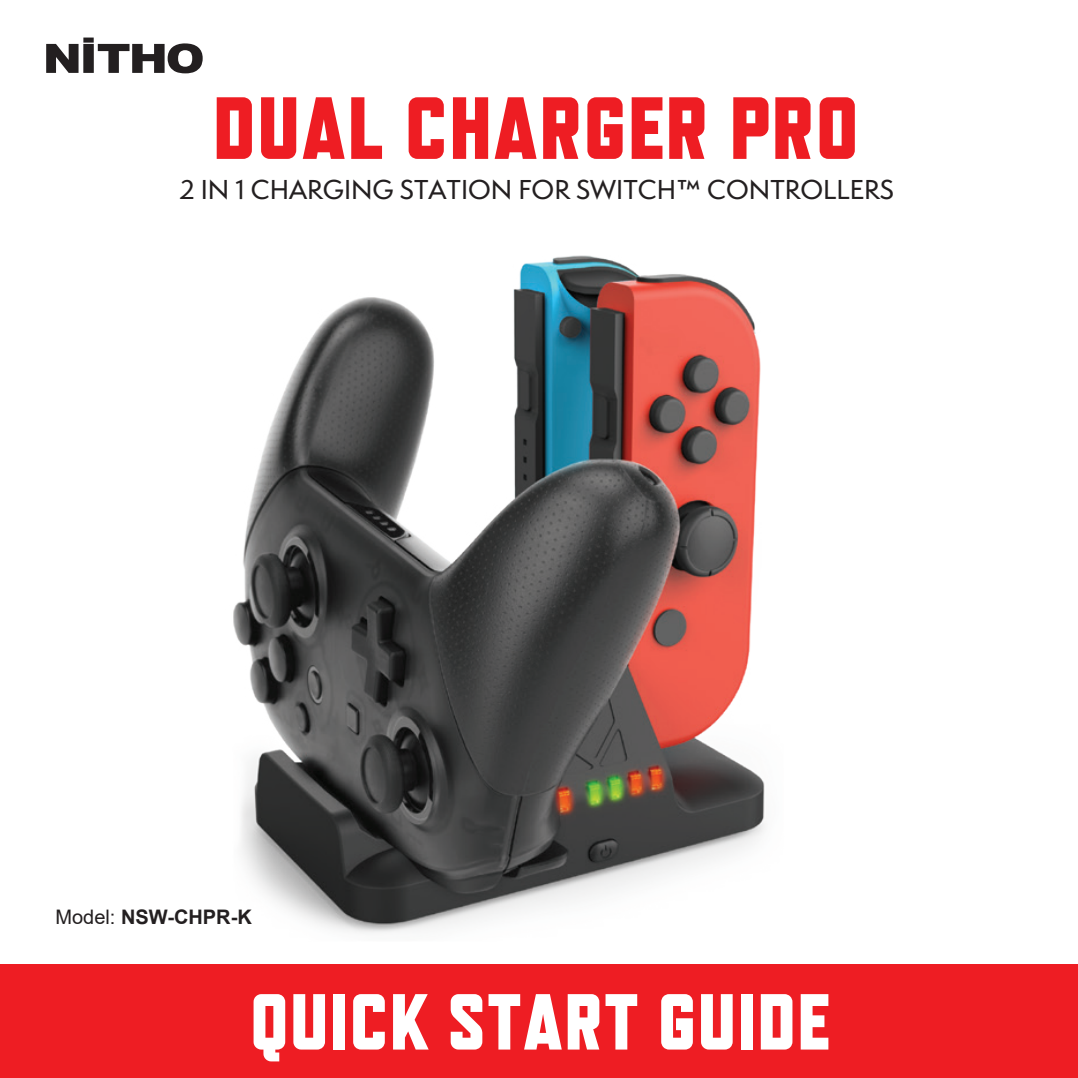
<style>
.page{position:relative;width:1078px;height:1078px;background:#fff}
.page>*{position:absolute;margin:0;border:0;box-sizing:border-box;transform-origin:0 0}
.t1{font:800 88px "Refrigerator Deluxe";letter-spacing:.025em;color:#ee1d23}
.t2{font:800 79.2px "Refrigerator Deluxe";letter-spacing:.025em;color:#fff}
.t3{font:500 25.2px "Semplicita Pro";color:#231f20}
.t4{font:700 20px "Arial";color:#231f20}
.s1{font-weight:400}
</style>
<div class="page">
<svg style="left:46px;top:38px;width:157px;height:35px"></svg>
<div style="left:0;top:963px;width:1077px;height:114px;background:#ee1d23"></div>
<img style="left:188px;top:255px;width:632px;height:709px">
<h1 class="t1" style="left:213px;top:76px;width:646px">DUAL CHARGER PRO</h1>
<p class="t3" style="left:179px;top:173px;width:716px">2 IN 1 CHARGING STATION FOR SWITCH™ CONTROLLERS</p>
<p class="t4" style="left:55px;top:903px;width:198px"><span class="s1">Model:</span> NSW-CHPR-K</p>
<h2 class="t2" style="left:250px;top:975px;width:580px">QUICK START GUIDE</h2>
</div>
